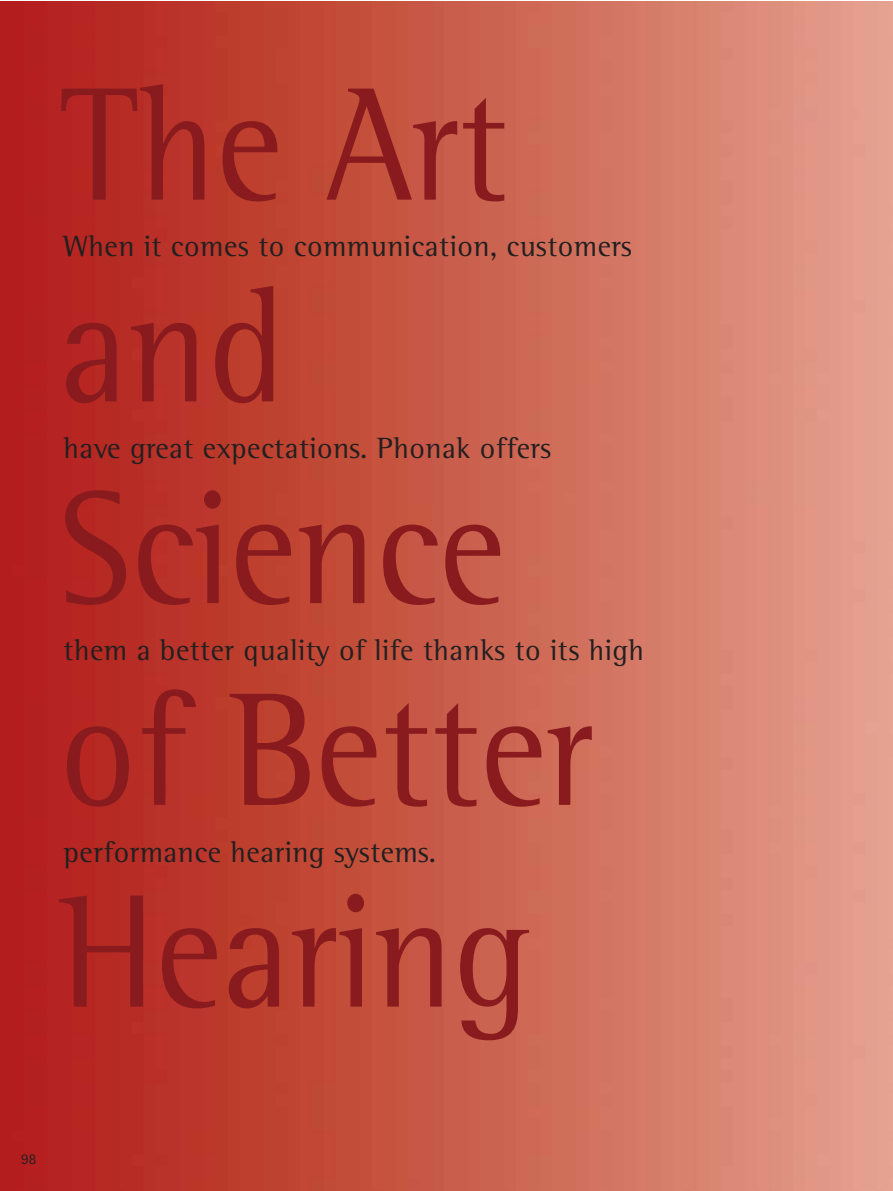
<style>
.page{position:relative;width:893px;height:1191px;background:#fff}
.page>*{position:absolute;margin:0;border:0;box-sizing:border-box;transform-origin:0 0}
.t1{font:165px/201.8px "Rotis Semi Serif";color:#891b1e;scale:.9 1}
.t2{font:30px "Rotis Semi Serif";letter-spacing:.015em;color:#231f20}
.t3{font:15px "Rotis Sans Serif";color:#231f20}
</style>
<div class="page">
<img style="left:0;top:2px;width:892px;height:1189px">
<h1 class="t1" style="left:59px;top:59px;width:594px">The Art and<br>Science of Better<br>Hearing</h1>
<p class="t2" style="left:64px;top:235px;width:570px">When it comes to communication, customers</p>
<p class="t2" style="left:64px;top:437px;width:489px">have great expectations. Phonak offers</p>
<p class="t2" style="left:64px;top:639px;width:582px">them a better quality of life thanks to its high</p>
<p class="t2" style="left:64px;top:841px;width:374px">performance hearing systems.</p>
<p class="t3" style="left:21px;top:1154px;width:17px">98</p>
</div>
